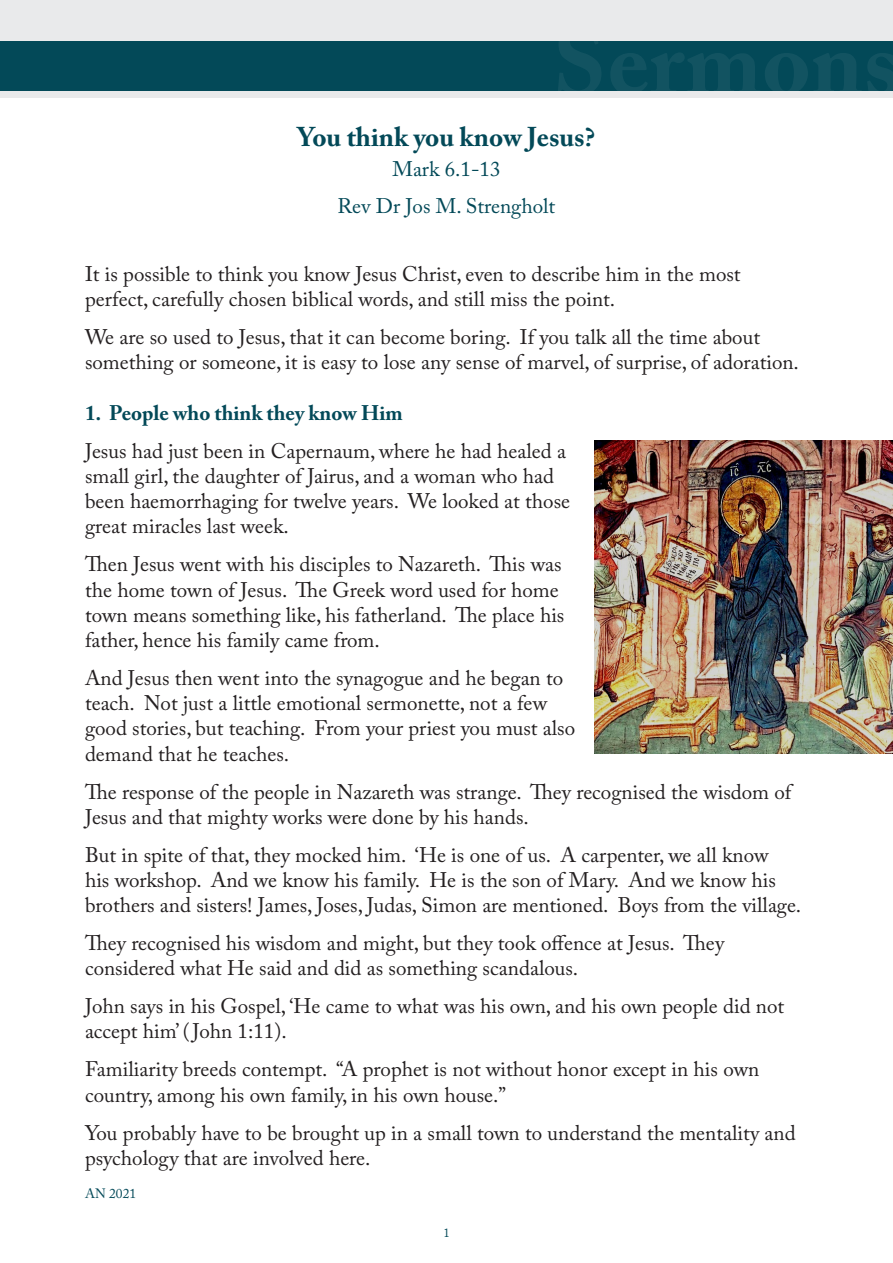
<style>
.page{position:relative;width:893px;height:1263px;background:#fff}
.page>*{position:absolute;margin:0;border:0;box-sizing:border-box;transform-origin:0 0}
.t1{font:700 27px "Adobe Caslon Pro";color:#034958}
.Text_2{font:21px/25.2px "Adobe Caslon Pro";color:#231f20}
.Text_begain{font:21px/25.2px "Adobe Caslon Pro";color:#231f20}
.Side_title{font:700 21px "Adobe Caslon Pro";color:#034958}
.Jos_Name{font:21px "Adobe Caslon Pro";color:#034958}
.Nomber_Verse_in_titl{font:21px "Adobe Caslon Pro";color:#034958}
.t2{font:13.5px "Adobe Caslon Pro";color:#034958}
.Numbers_verses{font:12px "Bookman Old Style";color:#034958}
</style>
<div class="page">
<div style="left:0;top:0;width:893px;height:97px;background:#e9eaeb"></div>
<div style="left:0;top:41px;width:893px;height:50px;background:#034958"></div>
<img style="left:595px;top:441px;width:298px;height:313px">
<p class="t1" style="left:298px;top:121px;width:298px">You think you know Jesus?</p>
<p class="Nomber_Verse_in_titl" style="left:392px;top:157px;width:110px">Mark 6.1-13</p>
<p class="Jos_Name" style="left:338px;top:194px;width:219px">Rev Dr Jos M. Strengholt</p>
<p class="Text_begain" style="left:85px;top:261px;width:657px">It is possible to think you know Jesus Christ, even to describe him in the most perfect, carefully chosen biblical words, and still miss the point.</p>
<p class="Text_2" style="left:85px;top:324px;width:715px">We are so used to Jesus, that it can become boring. If you talk all the time about something or someone isit, easy to lose any sense of marvel, of surprise, of adoration.</p>
<p class="Side_title" style="left:85px;top:400px;width:319px">1. People who think they know Him</p>
<p class="Text_2" style="left:85px;top:438px;width:487px">Jesus had just been in Capernaum, where he had healed a small girl, the daughter ofJairus, and a woman who had been haemorrhaging for twelve years. We looked at those great miracles last week.</p>
<p class="Text_2" style="left:85px;top:551px;width:481px">Then Jesus went with his disciples to Nazareth. This was the home town ofJesus. The Greek word used for home town means something like, his fatherland. The place his father, hence his family came from.</p>
<p class="Text_2" style="left:85px;top:665px;width:492px">And Jesus then went into the synagogue and he began to teach. Not just a little emotional sermonette, not a few good stories, but teaching. From your priest you must also demand that he teaches.</p>
<p class="Text_2" style="left:85px;top:779px;width:708px">The response of the people in Nazareth was strange. They recognised the wisdom of<br>Jesus and that mighty works were done by his hands.</p>
<p class="Text_2" style="left:85px;top:842px;width:718px">But in spite of that, they mocked him. ‘He is one of us A. carpenter, we all know<br>his workshop. And we know his family. He is the son of Mary. And we know his brothers and sisters! James, Joses, Judas, Simon are mentioned. Boys from the village.</p>
<p class="Text_2" style="left:85px;top:930px;width:641px">They recognised his wisdom and might, but they took offence at Jesus. They considered what He said and did as something scandalous.</p>
<p class="Text_2" style="left:85px;top:993px;width:701px">John says in his Gospel ‘, He came to what was his own, and his own people did not accept him’ ( John 1:11 .(</p>
<p class="Text_2" style="left:85px;top:1056px;width:676px">Familiarity breeds contempt. “A prophet is not without honor except in his own country, among his own family in, his own house “.</p>
<p class="Text_2" style="left:85px;top:1120px;width:712px">You probably have to be brought up in a small town to understand the mentality and psychology that are involved here.</p>
<p class="t2" style="left:85px;top:1185px;width:53px">AN 2021</p>
<p class="Numbers_verses" style="left:443px;top:1225px;width:9px">1</p>
</div>
